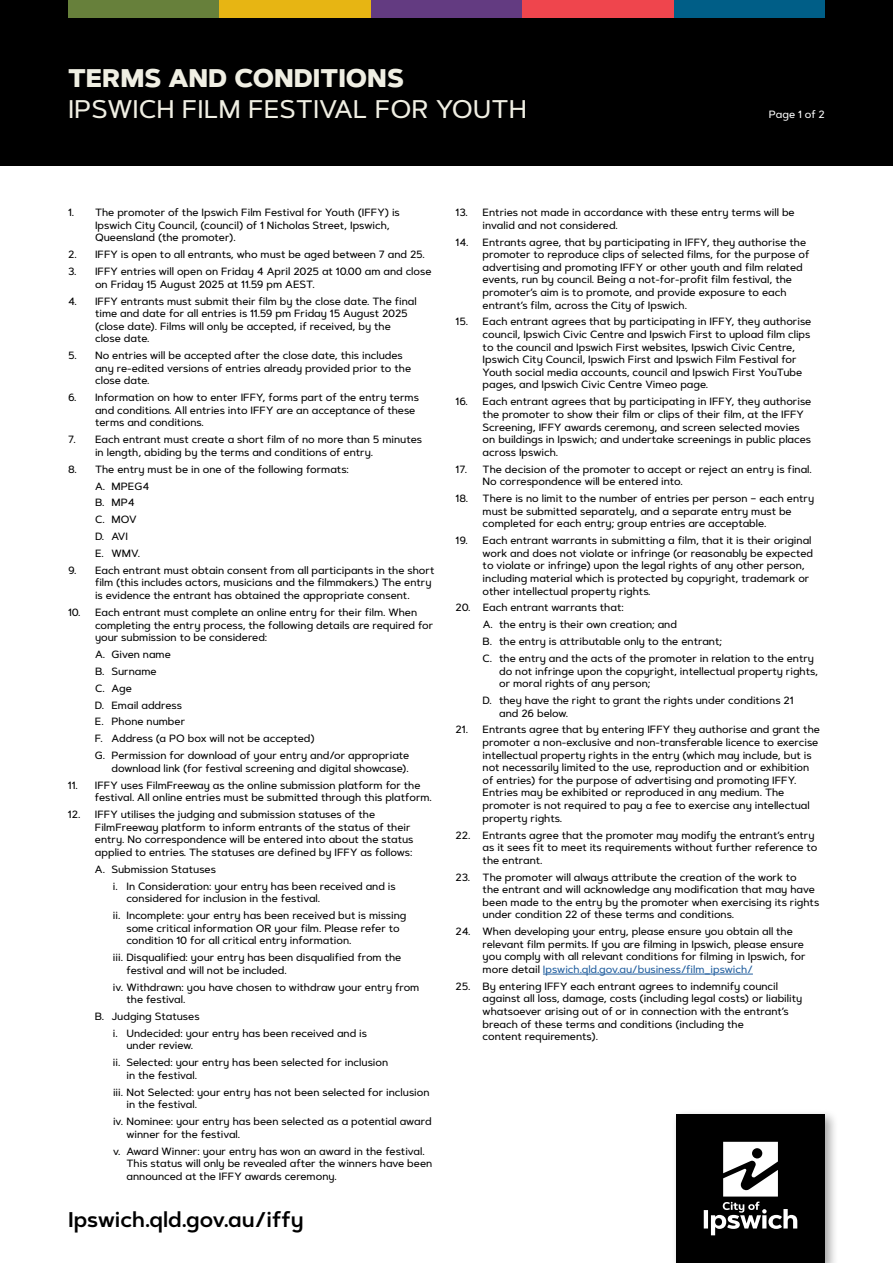
<style>
.page{position:relative;width:893px;height:1263px;background:#fff}
.page>*{position:absolute;margin:0;border:0;box-sizing:border-box;transform-origin:0 0}
.t1{font:500 25.5px "Artegra Sans Alt";color:#f0efe3}
.t2{font:800 25.5px "Artegra Sans Alt";color:#f0efe3}
.t3{font:600 21.3px "Artegra Sans Alt";color:#000}
.t4{font:500 10.5px/12.6px "Artegra Sans Alt";color:#000}
.t5{font:500 10.5px "Artegra Sans Alt";letter-spacing:-.01em;color:#fff}
.s1{color:#215e9e}
</style>
<div class="page">
<hr style="left:543px;top:974px;width:210px;height:1px;background:#215e9e">
<div style="left:0;top:0;width:893px;height:166px;background:#000"></div>
<div style="left:674px;top:0;width:151px;height:17px;background:#005e87"></div>
<div style="left:68px;top:0;width:151px;height:17px;background:#67803b"></div>
<div style="left:371px;top:0;width:151px;height:17px;background:#633b81"></div>
<div style="left:219px;top:0;width:152px;height:17px;background:#e7b513"></div>
<div style="left:522px;top:0;width:152px;height:17px;background:#ef454d"></div>
<div style="left:671px;top:1109px;width:168px;height:154px;background:#000;opacity:.35"></div>
<div style="left:676px;top:1114px;width:149px;height:149px;background:#000"></div>
<svg style="left:704px;top:1142px;width:93px;height:93px"></svg>
<h1 class="t2" style="left:68px;top:59px;width:337px">TERMS AND CONDITIONS</h1>
<h1 class="t1" style="left:68px;top:91px;width:460px">IPSWICH FILM FESTIVAL FOR YOUTH</h1>
<p class="t5" style="left:769px;top:107px;width:58px">Page 1 of 2</p>
<p class="t4" style="left:95px;top:206px;width:306px;text-indent:-27px">1. The promoter of the Ipswich Film Festival for Youth (IFFY) is<br>Ipswich City Council, (council) of 1 Nicholas Street, Ipswich,<br>Queensland (the promoter).</p>
<p class="t4" style="left:68px;top:248px;width:358px">2. IFFY is open to all entrants, who must be aged between 7 and 25.</p>
<p class="t4" style="left:95px;top:265px;width:338px;text-indent:-27px">3. IFFY entries will open on Friday 4 April 2025 at 10.00 am and close on Friday 15 August 2025 at 11.59 pm AEST.</p>
<p class="t4" style="left:95px;top:294px;width:323px;text-indent:-27px">4. IFFY entrants must submit their film by the close date. The final time and date for all entries is 11.59 pm Friday 15 August 2025 (close date). Films will only be accepted, if received, by the close date.</p>
<p class="t4" style="left:95px;top:349px;width:318px;text-indent:-27px">5. No entries will be accepted after the close date, this includes any re-edited versions of entries already provided prior to the close date.</p>
<p class="t4" style="left:95px;top:391px;width:325px;text-indent:-27px">6. Information on how to enter IFFY, forms part of the entry terms and conditions. All entries into IFFY are an acceptance of these terms and conditions.</p>
<p class="t4" style="left:95px;top:433px;width:329px;text-indent:-27px">7. Each entrant must create a short film of no more than 5 minutes in length, abiding by the terms and conditions of entry.</p>
<p class="t4" style="left:95px;top:461px;width:255px;line-height:16.8px;text-indent:-27px">8. The entry must be in one of the following formats:<br>A. MPEG4<br>B. MP4<br>C. MOV<br>D. AVI<br>E. WMV.</p>
<p class="t4" style="left:95px;top:564px;width:341px;text-indent:-27px">9. Each entrant must obtain consent from all participants in the short film (this includes actors, musicians and the filmmakers.) The entry is evidence the entrant has obtained the appropriate consent.</p>
<p class="t4" style="left:95px;top:606px;width:340px;text-indent:-27px">10. Each entrant must complete an online entry for their film. When completing the entry process, the following details are required for your submission to be considered:</p>
<p class="t4" style="left:95px;top:646px;width:316px;line-height:16.8px">A. Given name<br>B. Surname<br>C. Age<br>D. Email address<br>E. Phone number<br>F. Address (a PO box will not be accepted)<br>G. Permission for download of your entry and/or appropriate</p>
<p class="t4" style="left:111px;top:762px;width:299px">download link (for festival screening and digital showcase).</p>
<p class="t4" style="left:95px;top:778px;width:339px;text-indent:-27px">11. IFFY uses FilmFreeway as the online submission platform for the festival. All online entries must be submitted through this platform.</p>
<p class="t4" style="left:95px;top:808px;width:320px;text-indent:-27px">12. IFFY utilises the judging and submission statuses of the FilmFreeway platform to inform entrants of the status of their entry. No correspondence will be entered into about the status applied to entries. The statuses are defined by IFFY as follows:</p>
<p class="t4" style="left:113px;top:860px;width:284px;line-height:16.8px;text-indent:-18px">A. Submission Statuses<br>i. In Consideration: your entry has been received and is</p>
<p class="t4" style="left:113px;top:890px;width:295px;line-height:16.8px;text-indent:13px">considered for inclusion in the festival.<br>ii. Incomplete: your entry has been received but is missing</p>
<p class="t4" style="left:126px;top:921px;width:275px">some critical information OR your film. Please refer to condition 10 for all critical entry information.</p>
<p class="t4" style="left:126px;top:951px;width:276px;text-indent:-14px">iii. Disqualified: your entry has been disqualified from the festival and will not be included.</p>
<p class="t4" style="left:126px;top:980px;width:294px;text-indent:-14px">iv. Withdrawn: you have chosen to withdraw your entry from the festival.</p>
<p class="t4" style="left:113px;top:1008px;width:256px;line-height:16.8px;text-indent:-18px">B. Judging Statuses<br>i. Undecided: your entry has been received and is</p>
<p class="t4" style="left:113px;top:1037px;width:277px;line-height:16.8px;text-indent:13px">under review.<br>ii. Selected: your entry has been selected for inclusion</p>
<p class="t4" style="left:113px;top:1067px;width:318px;line-height:16.8px;text-indent:13px">in the festival.<br>iii. Not Selected: your entry has not been selected for inclusion</p>
<p class="t4" style="left:113px;top:1096px;width:320px;line-height:16.8px;text-indent:13px">in the festival.<br>iv. Nominee: your entry has been selected as a potential award</p>
<p class="t4" style="left:113px;top:1126px;width:313px;line-height:16.8px;text-indent:13px">winner for the festival.<br>v. Award Winner: your entry has won an award in the festival.</p>
<p class="t4" style="left:127px;top:1157px;width:307px">This status will only be revealed after the winners have been announced at the IFFY awards ceremony.</p>
<h2 class="t3" style="left:68px;top:1204px;width:237px">Ipswich.qld.gov.au/iffy</h2>
<p class="t4" style="left:483px;top:206px;width:314px;text-indent:-27px">13. Entries not made in accordance with these entry terms will be invalid and not considered.</p>
<p class="t4" style="left:483px;top:236px;width:328px;text-indent:-27px">14. Entrants agree, that by participating in IFFY, they authorise the promoter to reproduce clips of selected films, for the purpose of advertising and promoting IFFY or other youth and film related events, run by council. Being a not-for-profit film festival, the promoter’s aim is to promote, and provide exposure to each entrant’s film, across the City of Ipswich.</p>
<p class="t4" style="left:483px;top:315px;width:330px;text-indent:-27px">15. Each entrant agrees that by participating in IFFY, they authorise council, Ipswich Civic Centre and Ipswich First to upload film clips to the council and Ipswich First websites, Ipswich Civic Centre, Ipswich City Council, Ipswich First and Ipswich Film Festival for Youth social media accounts, council and Ipswich First YouTube pages, and Ipswich Civic Centre Vimeo page.</p>
<p class="t4" style="left:483px;top:395px;width:330px;text-indent:-27px">16. Each entrant agrees that by participating in IFFY, they authorise the promoter to show their film or clips of their film, at the IFFY Screening, IFFY awards ceremony, and screen selected movies on buildings in Ipswich; and undertake screenings in public places across Ipswich.</p>
<p class="t4" style="left:483px;top:463px;width:331px;text-indent:-27px">17. The decision of the promoter to accept or reject an entry is final.<br>No correspondence will be entered into.</p>
<p class="t4" style="left:483px;top:492px;width:333px;text-indent:-27px">18. There is no limit to the number of entries per person – each entry must be submitted separately, and a separate entry must be completed for each entry; group entries are acceptable.</p>
<p class="t4" style="left:483px;top:534px;width:332px;text-indent:-27px">19. Each entrant warrants in submitting a film, that it is their original work and does not violate or infringe (or reasonably be expected to violate or infringe) upon the legal rights of any other person, including material which is protected by copyright, trademark or other intellectual property rights.</p>
<p class="t4" style="left:483px;top:599px;width:333px;line-height:16.8px;text-indent:-27px">20. Each entrant warrants that:<br>A. the entry is their own creation; and<br>B. the entry is attributable only to the entrant;<br>C. the entry and the acts of the promoter in relation to the entry</p>
<p class="t4" style="left:499px;top:664px;width:320px">do not infringe upon the copyright, intellectual property rights, or moral rights of any person;</p>
<p class="t4" style="left:499px;top:694px;width:296px;text-indent:-16px">D. they have the right to grant the rights under conditions 21 and 26 below.</p>
<p class="t4" style="left:483px;top:723px;width:339px;text-indent:-27px">21. Entrants agree that by entering IFFY they authorise and grant the promoter a non-exclusive and non-transferable licence to exercise intellectual property rights in the entry (which may include, but is not necessarily limited to the use, reproduction and or exhibition of entries) for the purpose of advertising and promoting IFFY.<br>Entries may be exhibited or reproduced in any medium. The promoter is not required to pay a fee to exercise any intellectual property rights.</p>
<p class="t4" style="left:483px;top:828px;width:336px;text-indent:-27px">22. Entrants agree that the promoter may modify the entrant’s entry as it sees fit to meet its requirements without further reference to the entrant.</p>
<p class="t4" style="left:483px;top:870px;width:338px;text-indent:-27px">23. The promoter will always attribute the creation of the work to<br>the entrant and will acknowledge any modification that may have been made to the entry by the promoter when exercising its rights under condition 22 of these terms and conditions.</p>
<p class="t4" style="left:483px;top:925px;width:325px;text-indent:-27px">24. When developing your entry, please ensure you obtain all the relevant film permits. If you are filming in Ipswich, please ensure you comply with all relevant conditions for filming in Ipswich, for more detail <span class="s1">Ipswich.qld.gov.au/business/film_ipswich/</span></p>
<p class="t4" style="left:483px;top:980px;width:321px;text-indent:-27px">25. By entering IFFY each entrant agrees to indemnify council against all loss, damage, costs (including legal costs) or liability whatsoever arising out of or in connection with the entrant’s breach of these terms and conditions (including the<br>content requirements).</p>
</div>
